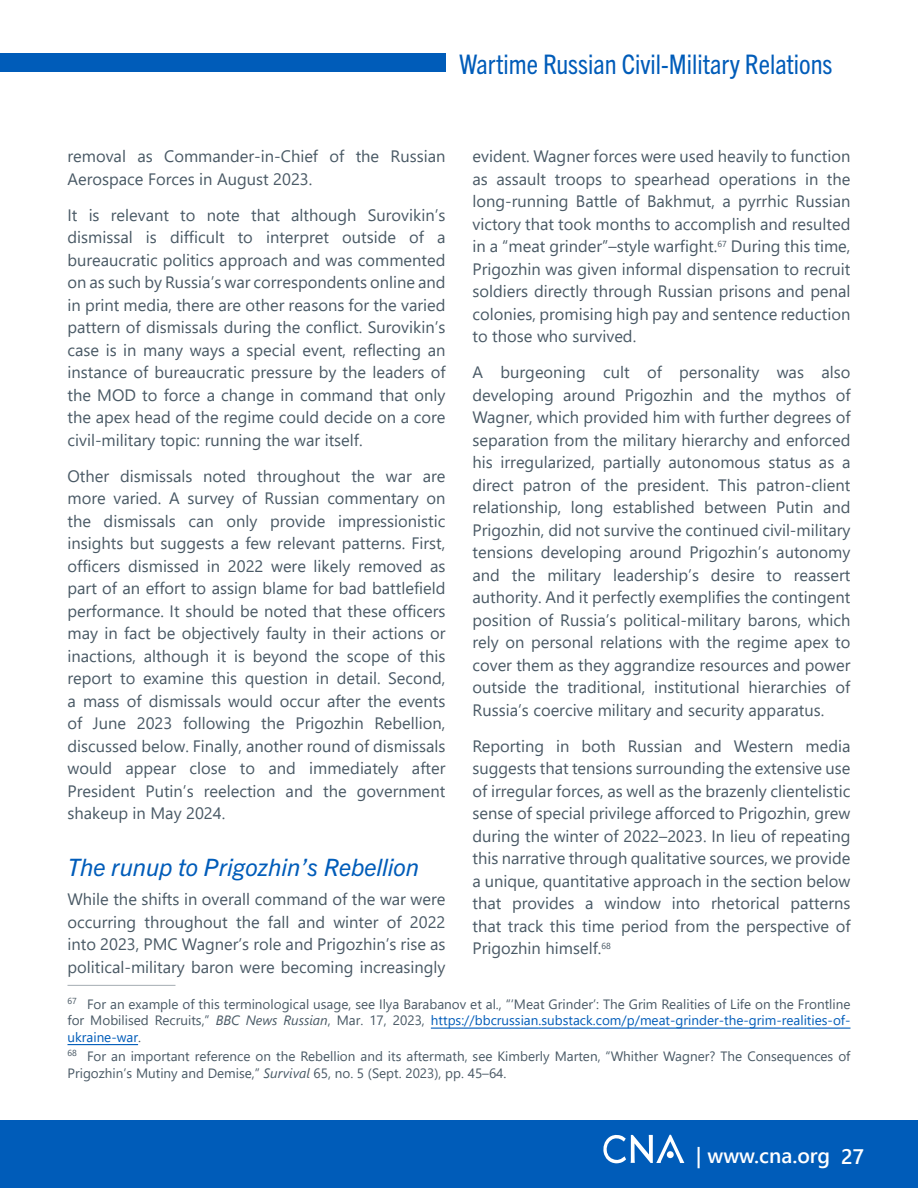
<style>
.page{position:relative;width:918px;height:1188px;background:#fff}
.page>*{position:absolute;margin:0;border:0;box-sizing:border-box;transform-origin:0 0}
.t1{font:condensed 27px "Trade Gothic Next LT Pro";color:#005cb9}
.t2{font:italic 24px "Trade Gothic Next LT Pro";color:#005cb9}
.t3{font:600 21px "Segoe UI";color:#fff}
.t4{font:16.5px/22.5px "Segoe UI";color:#495965;text-align:justify}
.t5{font:13.5px/16.5px "Segoe UI";color:#495965;text-align:justify}
.s1{font-style:italic}
.s2{color:#005cb9}
</style>
<div class="page">
<div style="left:0;top:53px;width:446px;height:19px;background:#005cb9"></div>
<div style="left:0;top:1120px;width:918px;height:68px;background:#005cb9"></div>
<svg style="left:603px;top:1135px;width:81px;height:28px"></svg>
<div style="left:667px;top:1151px;width:7px;height:7px;background:#fff;border-radius:50%"></div>
<hr style="left:68px;top:985px;width:108px;height:1px;background:#a4acb2">
<hr style="left:431px;top:1028px;width:419px;height:1px;background:#005cb9">
<hr style="left:68px;top:1044px;width:70px;height:1px;background:#005cb9">
<h1 class="t1" style="left:459px;top:46px;width:375px">Wartime Russian Civil-Military Relations</h1>
<p class="t4" style="left:68px;top:143px;width:380px">removal as Commander-in-Chief of the Russian<br>Aerospace Forces in August 2023.</p>
<p class="t4" style="left:68px;top:202px;width:380px">It is relevant to note that although Surovikin’s dismissal is difficult to interpret outside of a bureaucratic politics approach and was commented on as such by Russia’s war correspondents online and in print media, there are other reasons for the varied pattern of dismissals during the conflict. Surovikin’s case is in many ways a special event, reflecting an instance of bureaucratic pressure by the leaders of the MOD to force a change in command that only the apex head of the regime could decide on a core civil-military topic: running the war itself.</p>
<p class="t4" style="left:68px;top:463px;width:380px">Other dismissals noted throughout the war are more varied. A survey of Russian commentary on the dismissals can only provide impressionistic insights but suggests a few relevant patterns. First, officers dismissed in 2022 were likely removed as part of an effort to assign blame for bad battlefield performance. It should be noted that these officers may in fact be objectively faulty in their actions or inactions, although it is beyond the scope of this report to examine this question in detail. Second, a mass of dismissals would occur after the events of June 2023 following the Prigozhin Rebellion, discussed below. Finally, another round of dismissals would appear close to and immediately after President Putin’s reelection and the government shakeup in May 2024.</p>
<h2 class="t2" style="left:68px;top:851px;width:353px">The runup to Prigozhin’s Rebellion</h2>
<p class="t4" style="left:68px;top:887px;width:380px">While the shifts in overall command of the war were occurring throughout the fall and winter of 2022 into 2023, PMC Wagner’s role and Prigozhin’s rise as political-military baron were becoming increasingly</p>
<p class="t5" style="left:68px;top:994px;width:785px"><sup>67</sup> For an example of this terminological usage, see Ilya Barabanov et al., “‘Meat Grinder’: The Grim Realities of Life on the Frontline for Mobilised Recruits,” <span class="s1">BBC News Russian</span>, Mar. 17, 2023, <span class="s2">https://bbcrussian.substack.com/p/meat-grinder-the-grim-realities-of&shy;ukraine-war</span>.</p>
<p class="t5" style="left:68px;top:1047px;width:785px"><sup>68</sup> For an important reference on the Rebellion and its aftermath, see Kimberly Marten, “Whither Wagner? The Consequences of<br>Prigozhin’s Mutiny and Demise,” <span class="s1">Survival</span> 65, no. 5 (Sept. 2023), pp. 45–64.</p>
<p class="t4" style="left:472px;top:143px;width:380px">evident. Wagner forces were used heavily to function as assault troops to spearhead operations in the long-running Battle of Bakhmut, a pyrrhic Russian victory that took months to accomplish and resulted in a “meat grinder”–style warfight.<sup>67</sup> During this time, Prigozhin was given informal dispensation to recruit soldiers directly through Russian prisons and penal colonies, promising high pay and sentence reduction to those who survived.</p>
<p class="t4" style="left:472px;top:359px;width:380px">A burgeoning cult of personality was also developing around Prigozhin and the mythos of Wagner, which provided him with further degrees of separation from the military hierarchy and enforced his irregularized, partially autonomous status as a direct patron of the president. This patron-client relationship, long established between Putin and Prigozhin, did not survive the continued civil-military tensions developing around Prigozhin’s autonomy and the military leadership’s desire to reassert authority. And it perfectly exemplifies the contingent position of Russia’s political-military barons, which rely on personal relations with the regime apex to cover them as they aggrandize resources and power outside the traditional, institutional hierarchies of Russia’s coercive military and security apparatus.</p>
<p class="t4" style="left:472px;top:733px;width:380px">Reporting in both Russian and Western media suggests that tensions surrounding the extensive use of irregular forces, as well as the brazenly clientelistic sense of special privilege afforced to Prigozhin, grew during the winter of 2022–2023. In lieu of repeating this narrative through qualitative sources, we provide a unique, quantitative approach in the section below that provides a window into rhetorical patterns that track this time period from the perspective of Prigozhin himself.<sup>68</sup></p>
<p class="t3" style="left:696px;top:1136px;width:170px">| www.cna.org 27</p>
</div>
